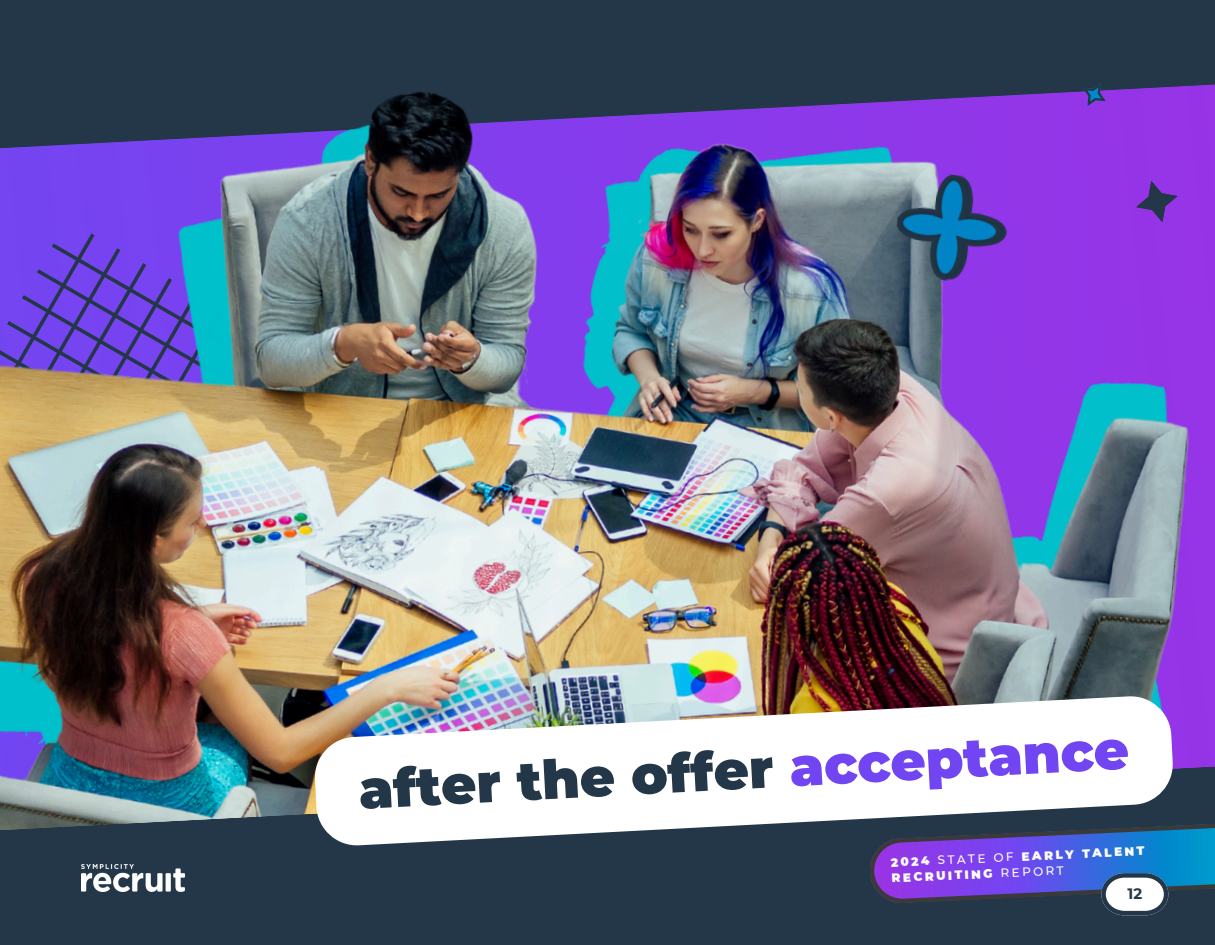
<style>
.page{position:relative;width:1215px;height:945px;background:#fff}
.page>*{position:absolute;margin:0;border:0;box-sizing:border-box;transform-origin:0 0}
.t1{font:900 54px "Montserrat";color:#233748}
.t2{font:700 15px "Montserrat";color:#233748}
.t3{font:900 12px "Montserrat";color:#fff}
.s1{color:#7146f2}
.s2{font-weight:500}
</style>
<div class="page">
<div style="left:0;top:0;width:1215px;height:50px;background:#233748"></div>
<img style="left:0;top:50px;width:1215px;height:708px">
<svg style="left:0;top:758px;width:1215px;height:187px;background:#2d4454"></svg>
<div style="left:496px;top:854px;width:134px;height:91px;background:#233748"></div>
<svg style="left:869px;top:820px;width:346px;height:95px;background:#515ab1"></svg>
<div style="left:119px;top:88px;width:52px;height:52px;background:#233748"></div>
<svg style="left:1136px;top:181px;width:42px;height:41px;background:#6d34ae"></svg>
<svg style="left:1083px;top:83px;width:23px;height:23px"></svg>
<img style="left:81px;top:865px;width:103px;height:27px">
<img style="left:313px;top:694px;width:862px;height:153px">
<img style="left:892px;top:170px;width:120px;height:116px">
<p class="t1" style="left:357px;top:757px;width:773px;rotate:-3deg">after the offer <span class="s1">acceptance</span></p>
<p class="t3" style="left:891px;top:856px;width:255px;rotate:-3deg">2024 <span class="s2">STATE OF</span> EARLY TALENT</p>
<p class="t3" style="left:891px;top:871px;width:174px;rotate:-3deg">RECRUITING <span class="s2">REPORT</span></p>
<h1 class="t2" style="left:1127px;top:884px;width:16px">12</h1>
</div>
